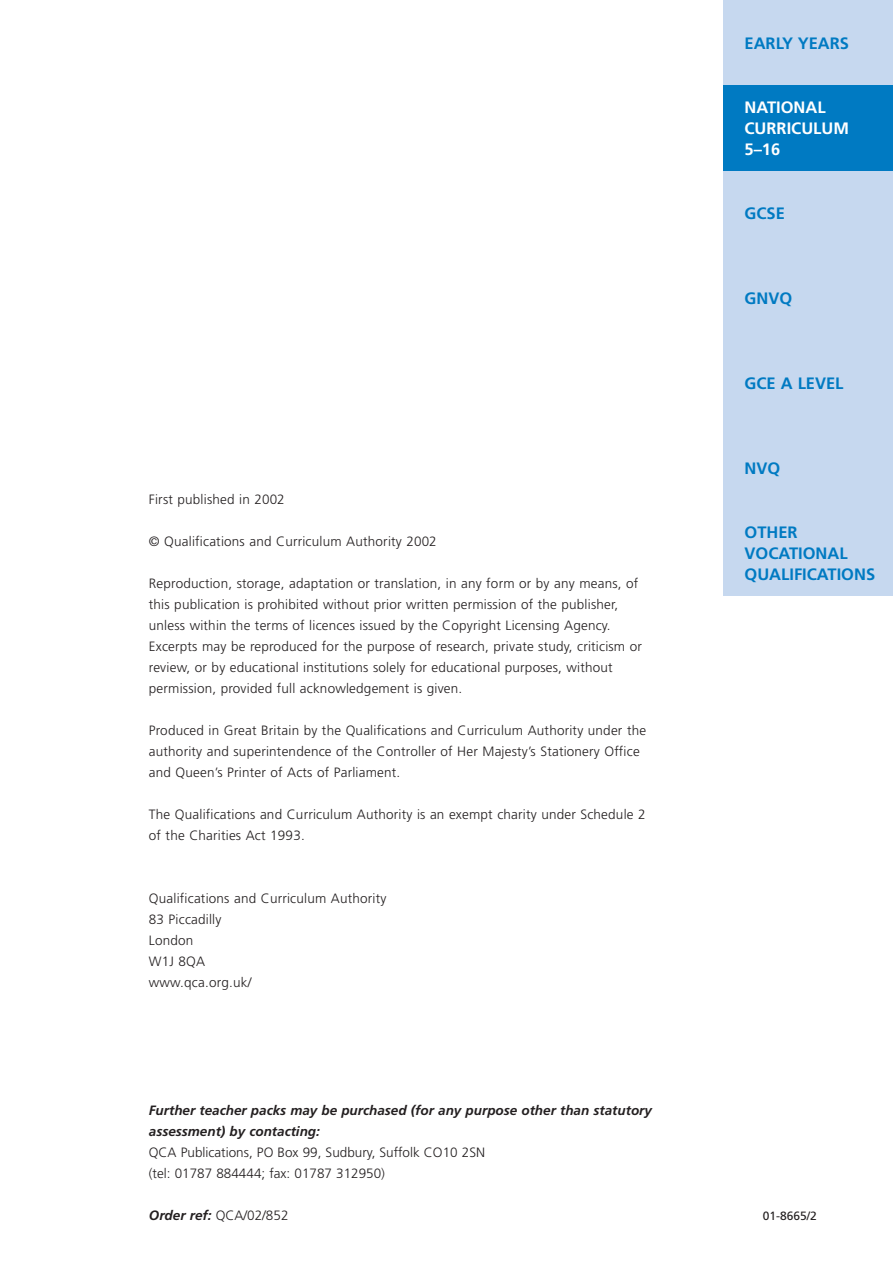
<style>
.page{position:relative;width:893px;height:1262px;background:#fff}
.page>*{position:absolute;margin:0;border:0;box-sizing:border-box;transform-origin:0 0}
.t1{font:700 16.5px/21px "Frutiger";color:#007ac2}
.t2{font:700 16.5px/21px "Frutiger";color:#fff}
.t3{font:300 13.5px/21px "Frutiger";letter-spacing:.015em;color:#231f20}
.t4{font:italic 700 13.5px/21px "Frutiger";color:#231f20}
.t5{font:12px "Frutiger";color:#231f20}
.s1{font-weight:700;font-style:italic}
</style>
<div class="page">
<div style="left:723px;top:0;width:169px;height:595px;background:#c6d8ef"></div>
<div style="left:723px;top:85px;width:169px;height:85px;background:#007ac2"></div>
<p class="t1" style="left:744px;top:34px;width:106px">EARLY YEARS</p>
<p class="t2" style="left:744px;top:98px;width:106px">NATIONAL<br>CURRICULUM<br>5–16</p>
<p class="t1" style="left:744px;top:204px;width:42px">GCSE</p>
<p class="t1" style="left:744px;top:289px;width:49px">GNVQ</p>
<p class="t1" style="left:744px;top:374px;width:101px">GCE A LEVEL</p>
<p class="t3" style="left:149px;top:489px;width:137px">First published in 2002</p>
<p class="t3" style="left:149px;top:531px;width:289px">© Qualifications and Curriculum Authority 2002</p>
<p class="t3" style="left:149px;top:573px;width:494px">Reproduction, storage, adaptation or translation, in any form or by any means, of this publication is prohibited without prior written permission of the publisher, unless within the terms of licences issued by the Copyright Licensing Agency.<br>Excerpts may be reproduced for the purpose of research, private study, criticism or review, or by educational institutions solely for educational purposes, without permission, provided full acknowledgement is given.</p>
<p class="t3" style="left:149px;top:720px;width:498px">Produced in Great Britain by the Qualifications and Curriculum Authority under the authority and superintendence of the Controller of Her Majesty’s Stationery Office and Queen’s Printer of Acts of Parliament.</p>
<p class="t3" style="left:149px;top:804px;width:498px">The Qualifications and Curriculum Authority is an exempt charity under Schedule 2 of the Charities Act 1993.</p>
<p class="t3" style="left:149px;top:888px;width:239px">Qualifications and Curriculum Authority<br>83 Piccadilly<br>London<br>W1J 8QA<br>www.qca.org.uk/</p>
<p class="t1" style="left:744px;top:459px;width:37px">NVQ</p>
<p class="t1" style="left:744px;top:523px;width:132px">OTHER<br>VOCATIONAL<br>QUALIFICATIONS</p>
<p class="t4" style="left:149px;top:1101px;width:504px">Further teacher packs may be purchased (for any purpose other than statutory assessment) by contacting:</p>
<p class="t3" style="left:149px;top:1143px;width:338px">QCA Publications, PO Box 99, Sudbury, Suffolk CO10 2SN (tel: 01787 884444; fax: 01787 312950)</p>
<p class="t3" style="left:149px;top:1206px;width:141px"><span class="s1">Order ref:</span> QCA/02/852</p>
<p class="t5" style="left:762px;top:1211px;width:56px">01-8665/2</p>
</div>
